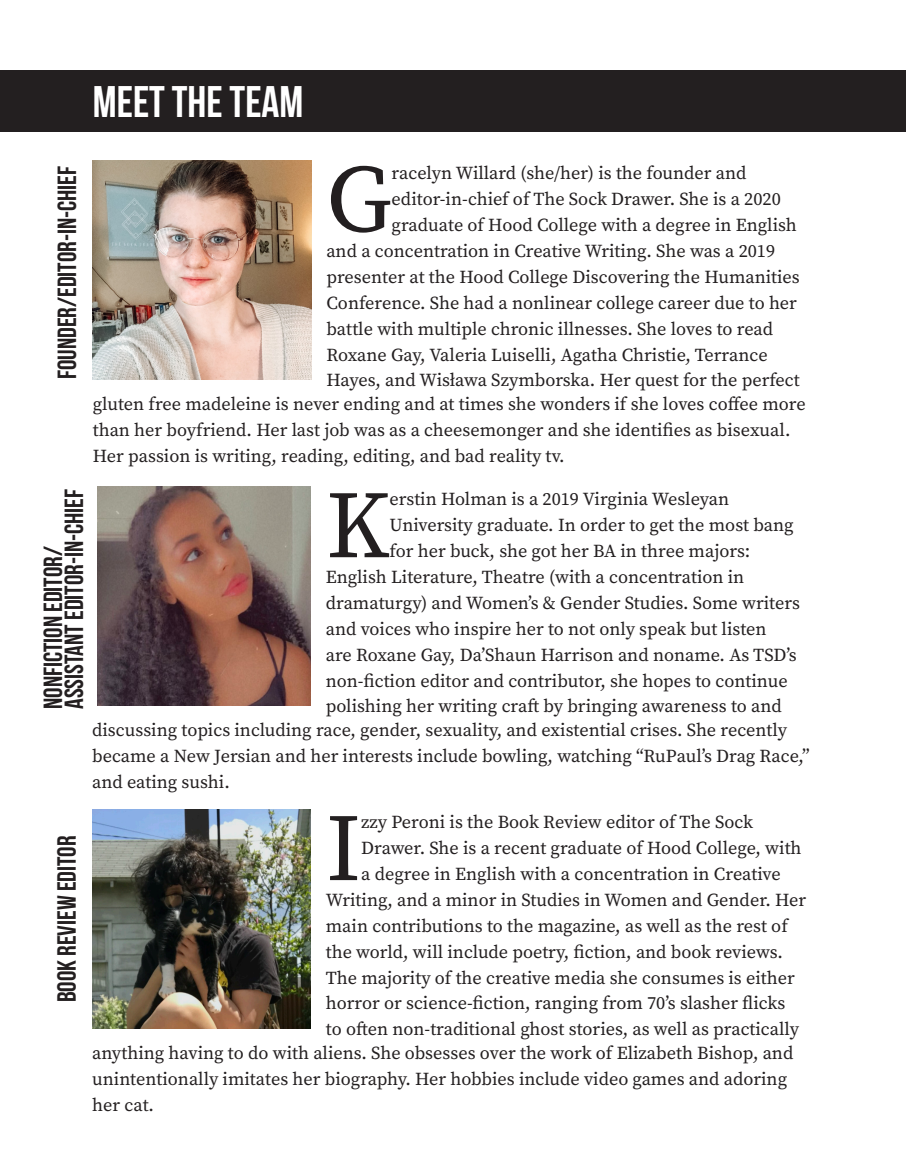
<style>
.page{position:relative;width:906px;height:1176px;background:#fff}
.page>*{position:absolute;margin:0;border:0;box-sizing:border-box;transform-origin:0 0}
.Body_Text_-_No_Drop{font:95.55px "Source Serif Pro";color:#231f20}
.Title_Header_-_30pt{font:44.25px "Bebas Neue";color:#fff}
.Photo_Credit{font:26.25px/21px "Bebas Neue";color:#231f20}
.Body_Text_-_No_Drop-2{font:18.3px/25.8px "Source Serif Pro";color:#231f20}
</style>
<div class="page">
<div style="left:0;top:71px;width:906px;height:61px;background:#231f20"></div>
<img style="left:93px;top:161px;width:218px;height:218px">
<img style="left:98px;top:486px;width:213px;height:219px">
<img style="left:92px;top:809px;width:219px;height:219px">
<p class="Title_Header_-_30pt" style="left:93px;top:77px;width:212px">MEET THE TEAM</p>
<p class="Photo_Credit" style="left:56px;top:379px;width:215px;rotate:-90deg">FOUNDER/EDITOR-IN-CHIEF</p>
<p class="Photo_Credit" style="left:42px;top:709px;width:222px;rotate:-90deg">NONFICTION EDITOR/<br>ASSISTANT EDITOR-IN-CHIEF</p>
<p class="Photo_Credit" style="left:56px;top:1002px;width:168px;rotate:-90deg">BOOK REVIEW EDITOR</p>
<p class="Body_Text_-_No_Drop" style="left:326px;top:135px;width:67px">G</p>
<p class="Body_Text_-_No_Drop-2" style="left:392px;top:160px;width:356px">racelyn Willard (she/her) is the founder and</p>
<p class="Body_Text_-_No_Drop-2" style="left:392px;top:186px;width:391px">editor-in-chief of The Sock Drawer. She is a 2020</p>
<p class="Body_Text_-_No_Drop-2" style="left:392px;top:212px;width:407px">graduate of Hood College with a degree in English</p>
<p class="Body_Text_-_No_Drop-2" style="left:326px;top:238px;width:450px">and a concentration in Creative Writing. She was a 2019</p>
<p class="Body_Text_-_No_Drop-2" style="left:326px;top:264px;width:475px">presenter at the Hood College Discovering the Humanities</p>
<p class="Body_Text_-_No_Drop-2" style="left:326px;top:290px;width:472px">Conference. She had a nonlinear college career due to her</p>
<p class="Body_Text_-_No_Drop-2" style="left:326px;top:316px;width:448px">battle with multiple chronic illnesses. She loves to read</p>
<p class="Body_Text_-_No_Drop-2" style="left:326px;top:341px;width:443px">Roxane Gay, Valeria Luiselli, Agatha Christie, Terrance</p>
<p class="Body_Text_-_No_Drop-2" style="left:326px;top:367px;width:475px">Hayes, and Wisława Szymborska. Her quest for the perfect</p>
<p class="Body_Text_-_No_Drop-2" style="left:93px;top:391px;width:714px">gluten free madeleine is never ending and at times she wonders if she loves coffee more than her boyfriend. Her last job was as a cheesemonger and she identifies as bisexual.<br>Her passion is writing, reading, editing, and bad reality tv.</p>
<p class="Body_Text_-_No_Drop" style="left:326px;top:461px;width:65px">K</p>
<p class="Body_Text_-_No_Drop-2" style="left:389px;top:486px;width:341px">erstin Holman is a 2019 Virginia Wesleyan</p>
<p class="Body_Text_-_No_Drop-2" style="left:389px;top:512px;width:405px">University graduate. In order to get the most bang</p>
<p class="Body_Text_-_No_Drop-2" style="left:389px;top:538px;width:362px">for her buck, she got her BA in three majors:</p>
<p class="Body_Text_-_No_Drop-2" style="left:326px;top:564px;width:420px">English Literature, Theatre (with a concentration in</p>
<p class="Body_Text_-_No_Drop-2" style="left:326px;top:590px;width:476px">dramaturgy) and Women’s &amp; Gender Studies. Some writers</p>
<p class="Body_Text_-_No_Drop-2" style="left:326px;top:616px;width:442px">and voices who inspire her to not only speak but listen</p>
<p class="Body_Text_-_No_Drop-2" style="left:326px;top:642px;width:472px">are Roxane Gay, Da’Shaun Harrison and noname. As TSD’s</p>
<p class="Body_Text_-_No_Drop-2" style="left:326px;top:667px;width:463px">non-fiction editor and contributor, she hopes to continue</p>
<p class="Body_Text_-_No_Drop-2" style="left:326px;top:693px;width:457px">polishing her writing craft by bringing awareness to and</p>
<p class="Body_Text_-_No_Drop-2" style="left:92px;top:717px;width:719px">discussing topics including race, gender, sexuality, and existential crises. She recently became a New Jersian and her interests include bowling, watching “RuPaul’s Drag Race,” and eating sushi.</p>
<p class="Body_Text_-_No_Drop" style="left:326px;top:784px;width:37px">I</p>
<p class="Body_Text_-_No_Drop-2" style="left:361px;top:809px;width:393px">zzy Peroni is the Book Review editor of The Sock</p>
<p class="Body_Text_-_No_Drop-2" style="left:361px;top:835px;width:442px">Drawer. She is a recent graduate of Hood College, with</p>
<p class="Body_Text_-_No_Drop-2" style="left:361px;top:861px;width:421px">a degree in English with a concentration in Creative</p>
<p class="Body_Text_-_No_Drop-2" style="left:326px;top:887px;width:482px">Writing, and a minor in Studies in Women and Gender. Her</p>
<p class="Body_Text_-_No_Drop-2" style="left:326px;top:913px;width:463px">main contributions to the magazine, as well as the rest of</p>
<p class="Body_Text_-_No_Drop-2" style="left:326px;top:938px;width:458px">the world, will include poetry, fiction, and book reviews.</p>
<p class="Body_Text_-_No_Drop-2" style="left:326px;top:964px;width:470px">The majority of the creative media she consumes is either</p>
<p class="Body_Text_-_No_Drop-2" style="left:326px;top:990px;width:461px">horror or science-fiction, ranging from 70’s slasher flicks</p>
<p class="Body_Text_-_No_Drop-2" style="left:326px;top:1016px;width:475px">to often non-traditional ghost stories, as well as practically</p>
<p class="Body_Text_-_No_Drop-2" style="left:92px;top:1040px;width:702px">anything having to do with aliens. She obsesses over the work of Elizabeth Bishop, and unintentionally imitates her biography. Her hobbies include video games and adoring her cat.</p>
</div>
